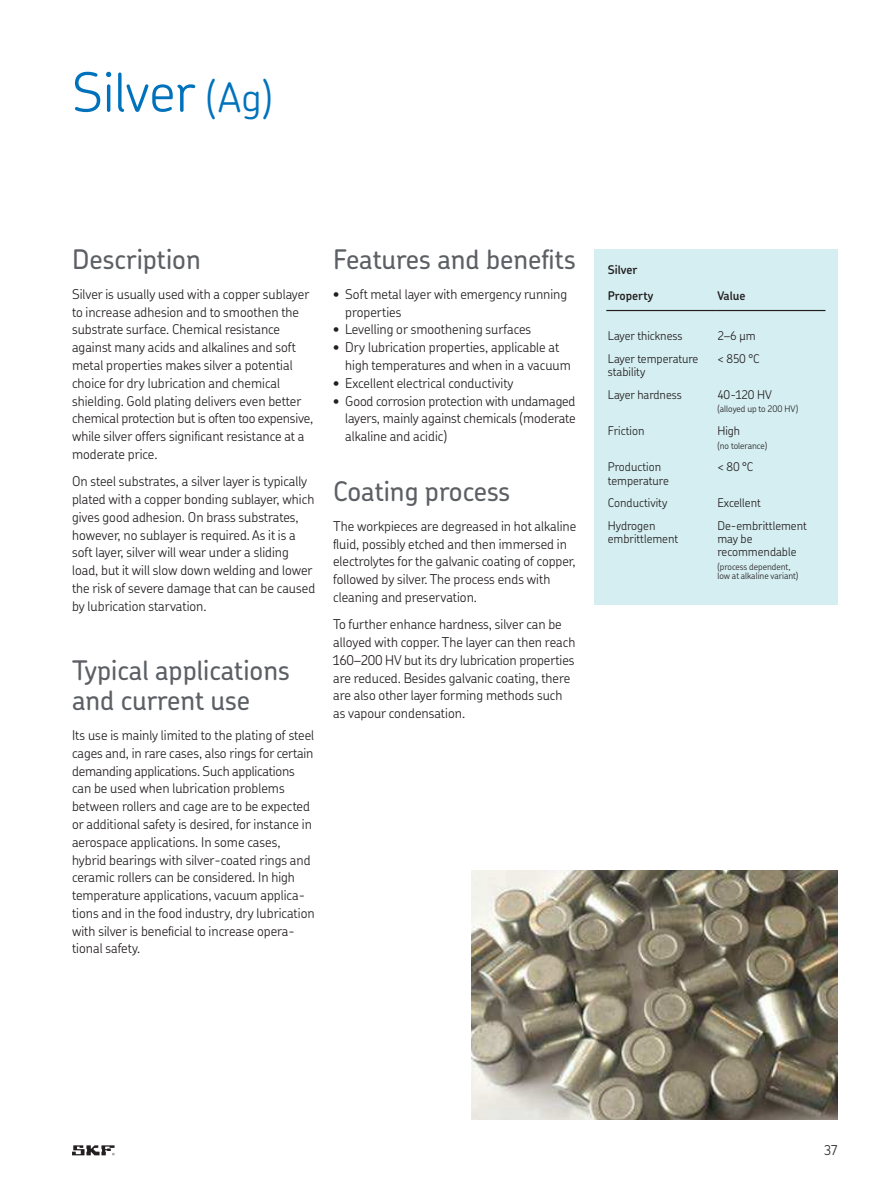
<style>
.page{position:relative;width:893px;height:1191px;background:#fff}
.page>*{position:absolute;margin:0;border:0;box-sizing:border-box;transform-origin:0 0}
.t1{font:300 54px "SKF Chevin OT";color:#0072bc}
.t2{font:500 27px/30px "SKF Chevin OT";color:#5c5f64}
.t3{font:300 13.5px/17.9px "SKF Chevin OT";color:#231f20}
.t4{font:300 12px/13px "SKF Chevin OT";color:#231f20}
.t5{font:600 12px/26.1px "SKF Chevin OT";color:#231f20}
.t6{font:300 9px/9.8px "SKF Chevin OT";color:#231f20}
.s1{font-size:40.5px}
</style>
<div class="page">
<div style="left:594px;top:249px;width:243px;height:355px;background:#d5eef1"></div>
<hr style="left:606px;top:310px;width:109px;height:1px;background:#231f20">
<hr style="left:715px;top:310px;width:110px;height:1px;background:#231f20">
<img style="left:471px;top:871px;width:366px;height:249px">
<svg style="left:72px;top:1145px;width:43px;height:10px"></svg>
<h1 class="t1" style="left:72px;top:67px;width:202px">Silver <span class="s1">(Ag)</span></h1>
<h2 class="t2" style="left:72px;top:245px;width:130px">Description</h2>
<p class="t3" style="left:72px;top:286px;width:243px">Silver is usually used with a copper sublayer to increase adhesion and to smoothen the substrate surface Chemical resistance against many acids and alkalines and soft metal properties makes silver a potential choice for dry lubrication and chemical shielding Gold plating delivers even better chemical protection but is often too expensive, while silver offers significant resistance at a moderate price</p>
<p class="t3" style="left:72px;top:473px;width:245px">On steel substrates, a silver layer is typically plated with a copper bonding sublayer, which gives good adhesion On brass substrates, however, no sublayer is required As it is a soft layer, silver will wear under a sliding load, but it will slow down welding and lower the risk of severe damage that can be caused by lubrication starvation</p>
<h2 class="t2" style="left:72px;top:657px;width:219px">Typical applications and current use</h2>
<p class="t3" style="left:72px;top:727px;width:244px">Its use is mainly limited to the plating of steel cages and, in rare cases, also rings for certain demanding applications Such applications can be used when lubrication problems between rollers and cage are to be expected or additional safety is desired, for instance in aerospace applications In some cases, hybrid bearings with silver-coated rings and ceramic rollers can be considered In high temperature applications, vacuum applica&shy;tions and in the food industry, dry lubrication with silver is beneficial to increase opera&shy;tional safety</p>
<h2 class="t2" style="left:333px;top:245px;width:244px">Features and benefits</h2>
<p class="t3" style="left:345px;top:286px;width:223px;text-indent:-12px">• Soft metal layer with emergency running properties</p>
<p class="t3" style="left:333px;top:321px;width:200px">• Levelling or smoothening surfaces</p>
<p class="t3" style="left:345px;top:339px;width:227px;text-indent:-12px">• Dry lubrication properties, applicable at high temperatures and when in a vacuum</p>
<p class="t3" style="left:333px;top:375px;width:182px">• Excellent electrical conductivity</p>
<p class="t3" style="left:345px;top:392px;width:232px;text-align:justify;text-indent:-12px">• Good corrosion protection with undamaged layers, mainly against chemicals (moderate alkaline and acidic)</p>
<h2 class="t2" style="left:333px;top:477px;width:178px">Coating process</h2>
<p class="t3" style="left:333px;top:518px;width:244px">The workpieces are degreased in hot alkaline fluid, possibly etched and then immersed in electrolytes for the galvanic coating of copper, followed by silver The process ends with cleaning and preservation</p>
<p class="t3" style="left:333px;top:616px;width:244px">To further enhance hardness, silver can be alloyed with copper The layer can then reach 160–200 HV but its dry lubrication properties are reduced Besides galvanic coating, there are also other layer forming methods such as vapour condensation</p>
<p class="t5" style="left:607px;top:257px;width:47px">Silver<br>Property</p>
<p class="t5" style="left:717px;top:283px;width:30px">Value</p>
<p class="t4" style="left:607px;top:330px;width:76px">Layer thickness</p>
<p class="t4" style="left:717px;top:330px;width:40px">2–6 μm</p>
<p class="t4" style="left:607px;top:353px;width:92px">Layer temperature stability</p>
<p class="t4" style="left:717px;top:353px;width:44px">&lt; 850 °C</p>
<p class="t4" style="left:607px;top:388px;width:75px">Layer hardness</p>
<p class="t4" style="left:717px;top:388px;width:56px">40-120 HV</p>
<p class="t6" style="left:717px;top:405px;width:82px">(alloyed up to 200 HV)</p>
<p class="t4" style="left:607px;top:425px;width:38px">Friction</p>
<p class="t4" style="left:717px;top:425px;width:24px">High</p>
<p class="t6" style="left:717px;top:441px;width:51px">(no tolerance)</p>
<p class="t4" style="left:607px;top:461px;width:62px">Production temperature</p>
<p class="t4" style="left:717px;top:461px;width:38px">&lt; 80 °C</p>
<p class="t4" style="left:607px;top:497px;width:61px">Conductivity</p>
<p class="t4" style="left:717px;top:497px;width:45px">Excellent</p>
<p class="t4" style="left:607px;top:520px;width:72px">Hydrogen embrittlement</p>
<p class="t4" style="left:717px;top:520px;width:91px">De-embrittlement may be recommendable</p>
<p class="t6" style="left:717px;top:562px;width:83px">(process dependent, low at alkaline variant)</p>
<p class="t3" style="left:823px;top:1142px;width:15px">37</p>
</div>
